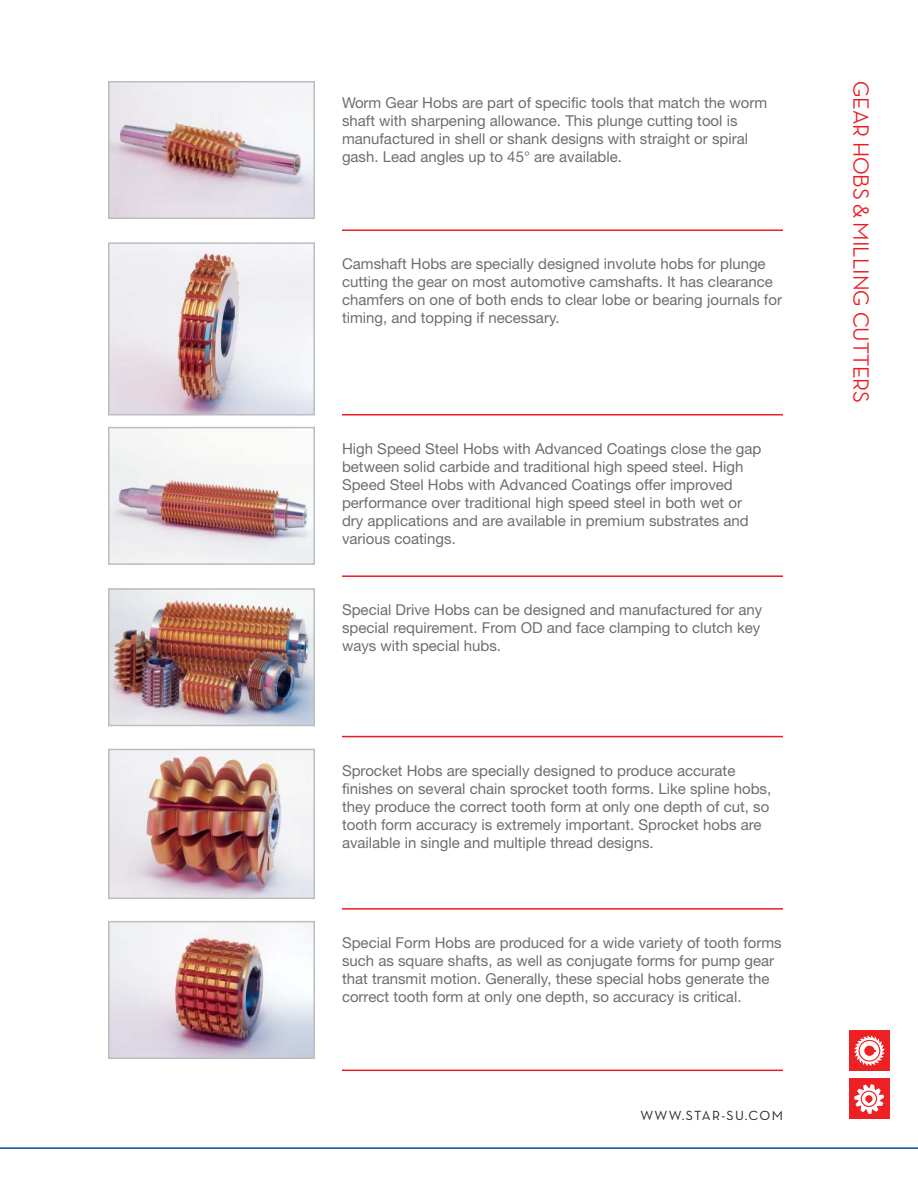
<style>
.page{position:relative;width:918px;height:1188px;background:#fff}
.page>*{position:absolute;margin:0;border:0;box-sizing:border-box;transform-origin:0 0}
.t1{font:500 22.5px "Neutra Disp";color:#ed1c24}
.t2{font:15px/18px "Helvetica Neue";color:#6c6e70}
.t3{font:13.5px "Neutra Text";letter-spacing:.1em;color:#231f20}
</style>
<div class="page">
<hr style="left:0;top:1147px;width:918px;height:2px;background:#034ea2">
<div style="left:849px;top:1078px;width:41px;height:41px;background:#ed2024"></div>
<svg style="left:854px;top:1084px;width:30px;height:30px"></svg>
<div style="left:849px;top:1030px;width:41px;height:41px;background:#ed2024"></div>
<svg style="left:854px;top:1036px;width:30px;height:30px"></svg>
<img style="left:111px;top:84px;width:201px;height:132px">
<div style="left:108px;top:81px;width:207px;height:138px;border:2px solid #bbbdbf"></div>
<img style="left:111px;top:591px;width:201px;height:132px">
<div style="left:108px;top:588px;width:207px;height:138px;border:2px solid #bbbdbf"></div>
<img style="left:111px;top:245px;width:201px;height:168px">
<div style="left:108px;top:242px;width:207px;height:174px;border:2px solid #bbbdbf"></div>
<hr style="left:342px;top:230px;width:441px;height:1px;background:#ed1c24">
<hr style="left:342px;top:414px;width:441px;height:2px;background:#ed1c24">
<hr style="left:342px;top:575px;width:441px;height:2px;background:#ed1c24">
<img style="left:111px;top:430px;width:201px;height:132px">
<div style="left:108px;top:427px;width:207px;height:138px;border:2px solid #bbbdbf"></div>
<img style="left:111px;top:752px;width:201px;height:144px">
<div style="left:108px;top:749px;width:207px;height:150px;border:2px solid #bbbdbf"></div>
<hr style="left:342px;top:736px;width:441px;height:1px;background:#ed1c24">
<hr style="left:342px;top:908px;width:441px;height:2px;background:#ed1c24">
<hr style="left:342px;top:1070px;width:441px;height:1px;background:#ed1c24">
<img style="left:111px;top:924px;width:201px;height:132px">
<div style="left:108px;top:921px;width:207px;height:138px;border:2px solid #bbbdbf"></div>
<p class="t2" style="left:342px;top:95px;width:427px">Worm Gear Hobs are part of specific tools that match the worm shaft with sharpening allowance. This plunge cutting tool is manufactured in shell or shank designs with straight or spiral gash. Lead angles up to 45° are available.</p>
<p class="t2" style="left:342px;top:256px;width:442px">Camshaft Hobs are specially designed involute hobs for plunge cutting the gear on most automotive camshafts. It has clearance chamfers on one of both ends to clear lobe or bearing journals for timing, and topping if necessary.</p>
<p class="t2" style="left:342px;top:441px;width:421px">High Speed Steel Hobs with Advanced Coatings close the gap between solid carbide and traditional high speed steel. High Speed Steel Hobs with Advanced Coatings offer improved performance over traditional high speed steel in both wet or dry applications and are available in premium substrates and various coatings.</p>
<p class="t2" style="left:342px;top:602px;width:422px">Special Drive Hobs can be designed and manufactured for any special requirement. From OD and face clamping to clutch key ways with special hubs.</p>
<p class="t2" style="left:342px;top:763px;width:431px">Sprocket Hobs are specially designed to produce accurate finishes on several chain sprocket tooth forms. Like spline hobs, they produce the correct tooth form at only one depth of cut, so tooth form accuracy is extremely important. Sprocket hobs are available in single and multiple thread designs.</p>
<p class="t2" style="left:342px;top:935px;width:441px">Special Form Hobs are produced for a wide variety of tooth forms such as square shafts, as well as conjugate forms for pump gear that transmit motion. Generally, these special hobs generate the correct tooth form at only one depth, so accuracy is critical.</p>
<p class="t3" style="left:640px;top:1110px;width:144px">WWW.STAR-SU.COM</p>
<h1 class="t1" style="left:868px;top:81px;width:324px;rotate:90deg">GEAR HOBS &amp; MILLING CUTTERS</h1>
</div>
